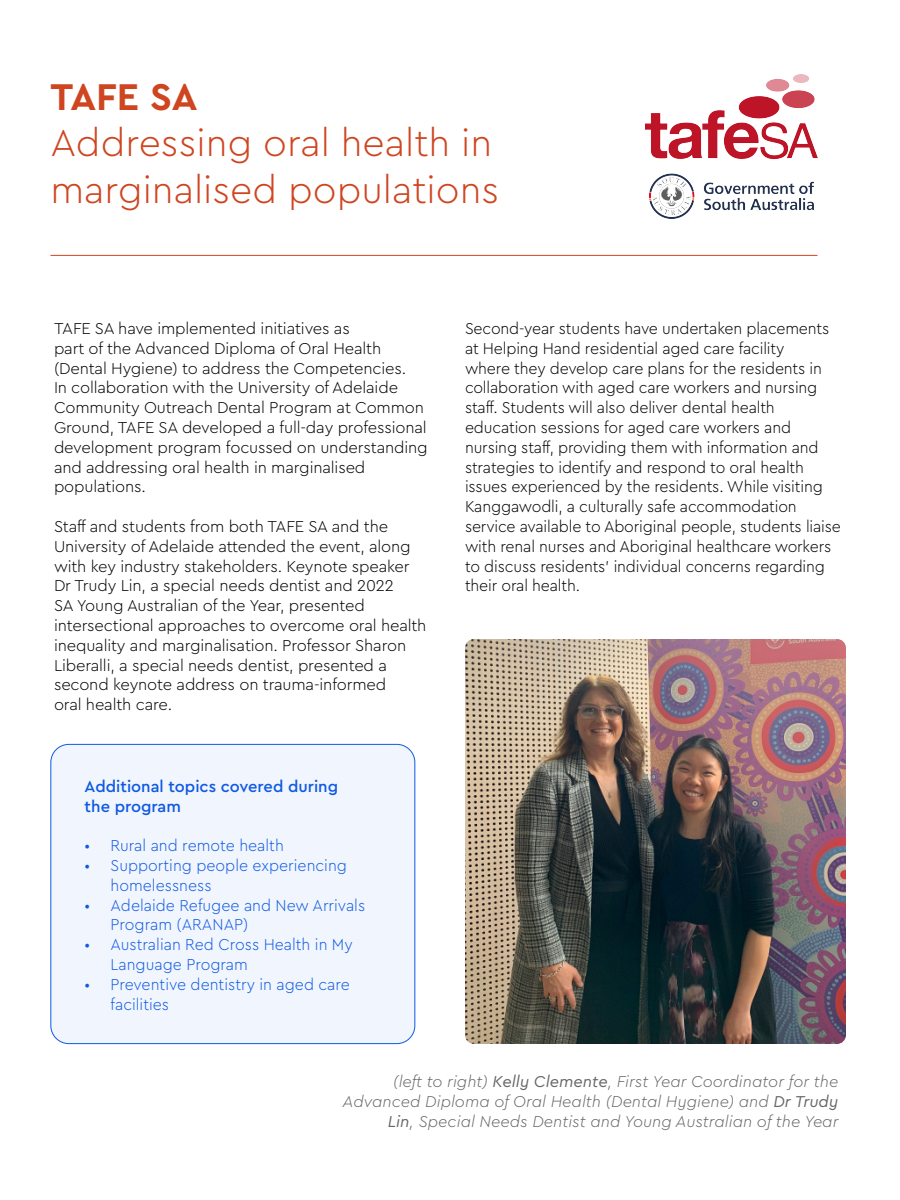
<style>
.page{position:relative;width:900px;height:1200px;background:#fff}
.page>*{position:absolute;margin:0;border:0;box-sizing:border-box;transform-origin:0 0}
.t1{font:300 39px/46.8px "Cera PRO";color:#cf4520}
.t2{font:300 16.5px/19.8px "Cera PRO";letter-spacing:-.01em;color:#000}
.t3{font:300 16.5px/19.8px "Cera PRO";letter-spacing:-.01em;color:#000;scale:.96 1}
.t4{font:300 16.5px/19.8px "Cera PRO";color:#0f59e3;scale:.96 1}
.t5{font:italic 300 16.5px/19.8px "Cera PRO";color:#000;text-align:right}
.t6{font:500 16.5px/19.8px "Cera PRO";color:#0f59e3}
.s1{font-weight:700}
.s2{font-weight:400}
</style>
<div class="page">
<div style="left:51px;top:744px;width:364px;height:300px;background:#f1f5fd;border-radius:18px"></div>
<div style="left:50px;top:744px;width:365px;height:300px;border:1px solid #0f59e3;border-radius:18px"></div>
<img style="left:465px;top:639px;width:381px;height:405px">
<hr style="left:50px;top:255px;width:767px;height:1px;background:#cf4520">
<img style="left:646px;top:75px;width:172px;height:144px">
<p class="t1" style="left:50px;top:71px;width:450px"><span class="s1">TAFE SA<br></span>Addressing oral health in marginalised populations</p>
<p class="t2" style="left:54px;top:318px;width:375px">TAFE SA have implemented initiatives as<br>part of the Advanced Diploma of Oral Health (Dental Hygiene) to address the Competencies.<br>In collaboration with the University of Adelaide Community Outreach Dental Program at Common Ground, TAFE SA developed a full-day professional development program focussed on understanding and addressing oral health in marginalised populations.</p>
<p class="t2" style="left:54px;top:516px;width:374px">Staff and students from both TAFE SA and the University of Adelaide attended the event, along with key industry stakeholders. Keynote speaker Dr Trudy Lin, a special needs dentist and 2022<br>SA Young Australian of the Year, presented intersectional approaches to overcome oral health inequality and marginalisation. Professor Sharon Liberalli, a special needs dentist, presented a second keynote address on trauma-informed</p>
<p class="t2" style="left:54px;top:694px;width:120px">oral health care.</p>
<p class="t6" style="left:85px;top:776px;width:255px">Additional topics covered during the program</p>
<p class="t4" style="left:85px;top:835px;width:209px">• Rural and remote health</p>
<p class="t4" style="left:111px;top:855px;width:248px;text-indent:-26px">• Supporting people experiencing homelessness</p>
<p class="t4" style="left:111px;top:895px;width:267px;text-indent:-26px">• Adelaide Refugee and New Arrivals<br>Program (ARANAP)</p>
<p class="t4" style="left:111px;top:934px;width:254px;text-indent:-26px">• Australian Red Cross Health in My<br>Language Program</p>
<p class="t4" style="left:111px;top:974px;width:251px;text-indent:-26px">• Preventive dentistry in aged care facilities</p>
<p class="t3" style="left:465px;top:318px;width:393px">Second-year students have undertaken placements at Helping Hand residential aged care facility<br>where they develop care plans for the residents in collaboration with aged care workers and nursing staff. Students will also deliver dental health education sessions for aged care workers and nursing staff, providing them with information and strategies to identify and respond to oral health issues experienced by the residents. While visiting Kanggawodli, a culturally safe accommodation service available to Aboriginal people, students liaise with renal nurses and Aboriginal healthcare workers to discuss residents’ individual concerns regarding their oral health.</p>
<p class="t5" style="left:343px;top:1071px;width:497px">(left to right) <span class="s2">Kelly Clemente</span>, First Year Coordinator for the<br>Advanced Diploma of Oral Health (Dental Hygiene) and <span class="s2">Dr Trudy<br>Lin</span>, Special Needs Dentist and Young Australian of the Year</p>
</div>
